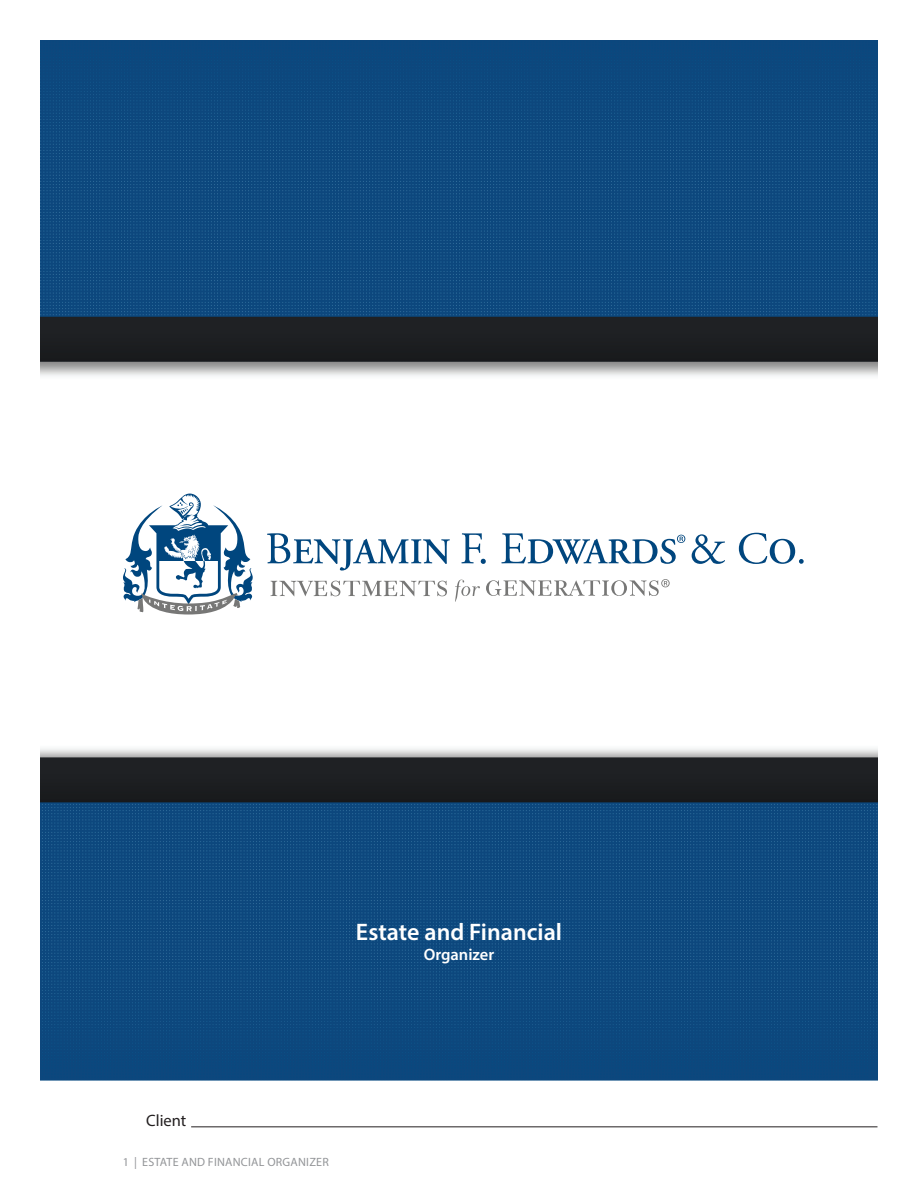
<style>
.page{position:relative;width:918px;height:1188px;background:#fff}
.page>*{position:absolute;margin:0;border:0;box-sizing:border-box;transform-origin:0 0}
.t1{font:600 24px "Myriad Pro";color:#fff}
.t2{font:600 16.5px "Myriad Pro";color:#fff}
.t3{font:16.5px "Myriad Pro";color:#231f20}
.t4{font:12px "Myriad Pro";letter-spacing:.02em;color:#939598}
</style>
<div class="page">
<img style="left:40px;top:40px;width:838px;height:1087px">
<svg style="left:123px;top:494px;width:130px;height:121px"></svg>
<svg style="left:267px;top:533px;width:183px;height:38px"></svg>
<svg style="left:461px;top:533px;width:25px;height:31px"></svg>
<svg style="left:692px;top:534px;width:33px;height:30px"></svg>
<svg style="left:739px;top:533px;width:65px;height:31px"></svg>
<svg style="left:271px;top:581px;width:176px;height:16px"></svg>
<svg style="left:455px;top:580px;width:25px;height:22px"></svg>
<svg style="left:501px;top:533px;width:184px;height:31px"></svg>
<svg style="left:486px;top:579px;width:184px;height:17px"></svg>
<hr style="left:191px;top:1127px;width:687px;height:1px;background:#231f20">
<h1 class="t1" style="left:356px;top:917px;width:208px">Estate and Financial</h1>
<h2 class="t2" style="left:424px;top:944px;width:72px">Organizer</h2>
<h2 class="t3" style="left:146px;top:1110px;width:42px">Client</h2>
<p class="t4" style="left:123px;top:1155px;width:207px">1 | ESTATE AND FINANCIAL ORGANIZER</p>
</div>
